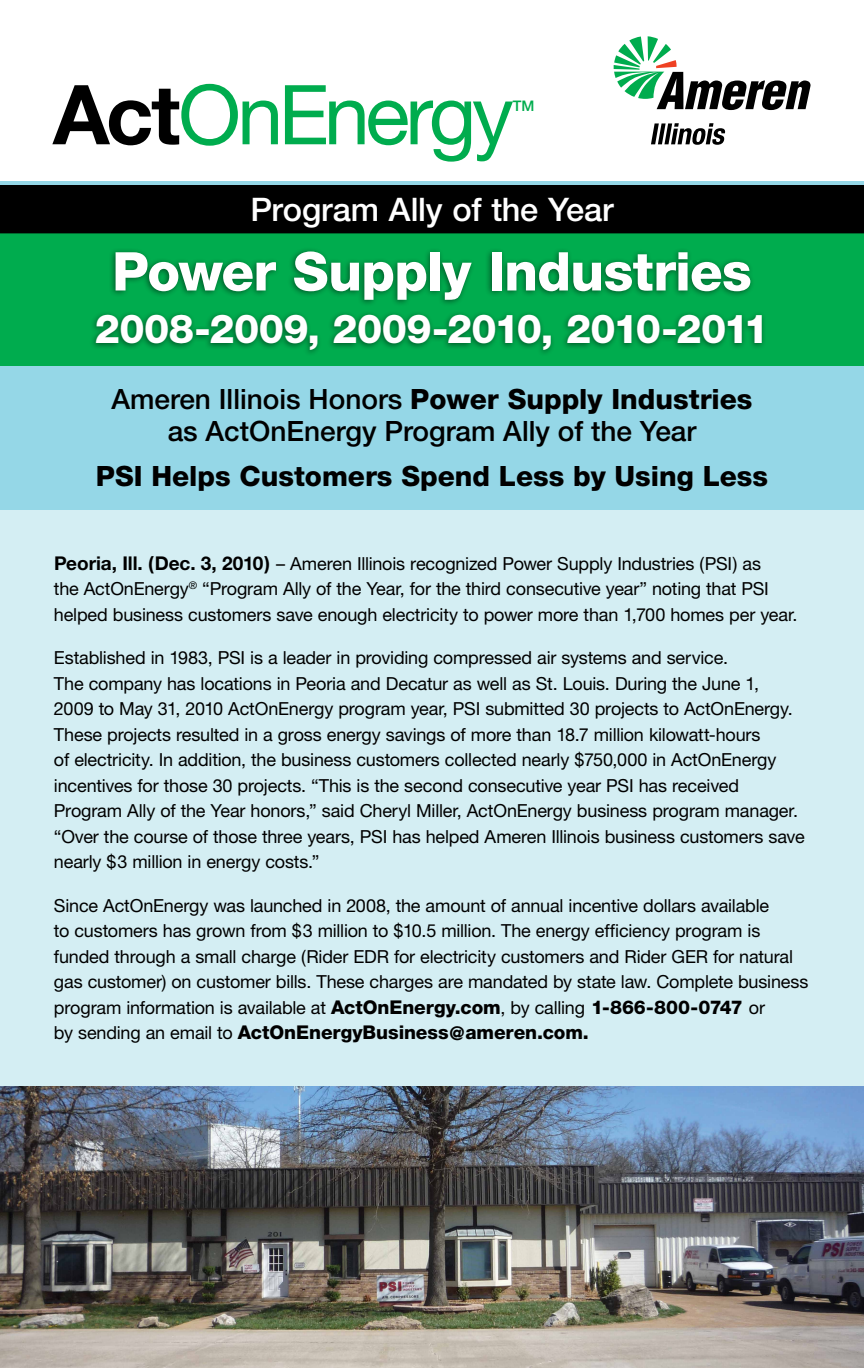
<style>
.page{position:relative;width:864px;height:1368px;background:#fff}
.page>*{position:absolute;margin:0;border:0;box-sizing:border-box;transform-origin:0 0}
.t1{font:82.7px "Helvetica Neue";letter-spacing:-.05em;color:#00ac4e}
.t2{font:800 53.5px "Helvetica Neue";letter-spacing:-.015em;color:#fff}
.t3{font:800 40px "Helvetica Neue";letter-spacing:-.015em;color:#fff}
.t4{font:500 32.5px "Helvetica Neue";letter-spacing:-.005em;color:#fff}
.t5{font:500 28px/31.5px "Helvetica Neue";color:#000;text-align:center}
.t6{font:800 28px "Helvetica Neue";color:#000}
.t7{font:800 19px "Helvetica Neue";letter-spacing:-.005em;color:#000}
.t8{font:18px/25.5px "Helvetica Neue";letter-spacing:-.01em;color:#000}
.t9{font:500 14.6px "Helvetica Neue";color:#00ac4e}
.s1{font-weight:700;color:#000}
.s2{font-weight:800}
.s3{font-weight:700;font-size:19px}
.s4{font-weight:800;font-size:19px}
.s5{font-weight:400;font-size:18px}
</style>
<div class="page">
<div style="left:0;top:206px;width:864px;height:1089px;background:#d4eef3"></div>
<div style="left:0;top:181px;width:864px;height:328px;background:#95d7e7"></div>
<div style="left:0;top:197px;width:864px;height:169px;background:#00ac4e"></div>
<img style="left:0;top:1086px;width:864px;height:282px">
<svg style="left:614px;top:36px;width:197px;height:74px"></svg>
<svg style="left:651px;top:123px;width:75px;height:22px"></svg>
<div style="left:0;top:186px;width:864px;height:47px;background:#000"></div>
<div style="left:89px;top:247px;width:678px;height:110px;background:#000;opacity:.5"></div>
<h1 class="t1" style="left:53px;top:66px;width:462px"><span class="s1">Act</span>OnEnergy</h1>
<p class="t9" style="left:513px;top:98px;width:23px">TM</p>
<h3 class="t4" style="left:250px;top:190px;width:365px">Program Ally of the Year</h3>
<h2 class="t2" style="left:112px;top:240px;width:641px">Power Supply Industries</h2>
<h3 class="t3" style="left:95px;top:305px;width:676px">2008-2009, 2009-2010, 2010-2011</h3>
<h3 class="t5" style="left:111px;top:383px;width:643px">Ameren Illinois Honors <span class="s2">Power Supply Industries </span>as ActOnEnergy Program Ally of the Year</h3>
<h3 class="t6" style="left:96px;top:460px;width:674px">PSI Helps Customers Spend Less by Using Less</h3>
<p class="t8" style="left:54px;top:550px;width:745px"><span class="s3">Peoria, Ill. (Dec. 3, 2010)</span> – Ameren Illinois recognized Power Supply Industries (PSI) as<br>the ActOnEnergy<sup>®</sup> “Program Ally of the Year, for the third consecutive year” noting that PSI helped business customers save enough electricity to power more than 1,700 homes per year.</p>
<p class="t8" style="left:54px;top:645px;width:752px">Established in 1983, PSI is a leader in providing compressed air systems and service.<br>The company has locations in Peoria and Decatur as well as St. Louis. During the June 1,<br>2009 to May 31, 2010 ActOnEnergy program year, PSI submitted 30 projects to ActOnEnergy.<br>These projects resulted in a gross energy savings of more than 18.7 million kilowatt-hours<br>of electricity. In addition, the business customers collected nearly $750,000 in ActOnEnergy incentives for those 30 projects. “This is the second consecutive year PSI has received Program Ally of the Year honors,” said Cheryl Miller, ActOnEnergy business program manager. “Over the course of those three years, PSI has helped Ameren Illinois business customers save nearly $3 million in energy costs.”</p>
<p class="t8" style="left:54px;top:892px;width:756px">Since ActOnEnergy was launched in 2008, the amount of annual incentive dollars available<br>to customers has grown from $3 million to $10.5 million. The energy efficiency program is funded through a small charge (Rider EDR for electricity customers and Rider GER for natural gas customer) on customer bills. These charges are mandated by state law. Complete business program information is available at <span class="s4">ActOnEnergy.com</span>, by calling <span class="s4">1-866-800-0747</span> or</p>
<p class="t7" style="left:54px;top:1021px;width:536px"><span class="s5">by sending an email to</span> ActOnEnergyBusiness@ameren.com.</p>
</div>
